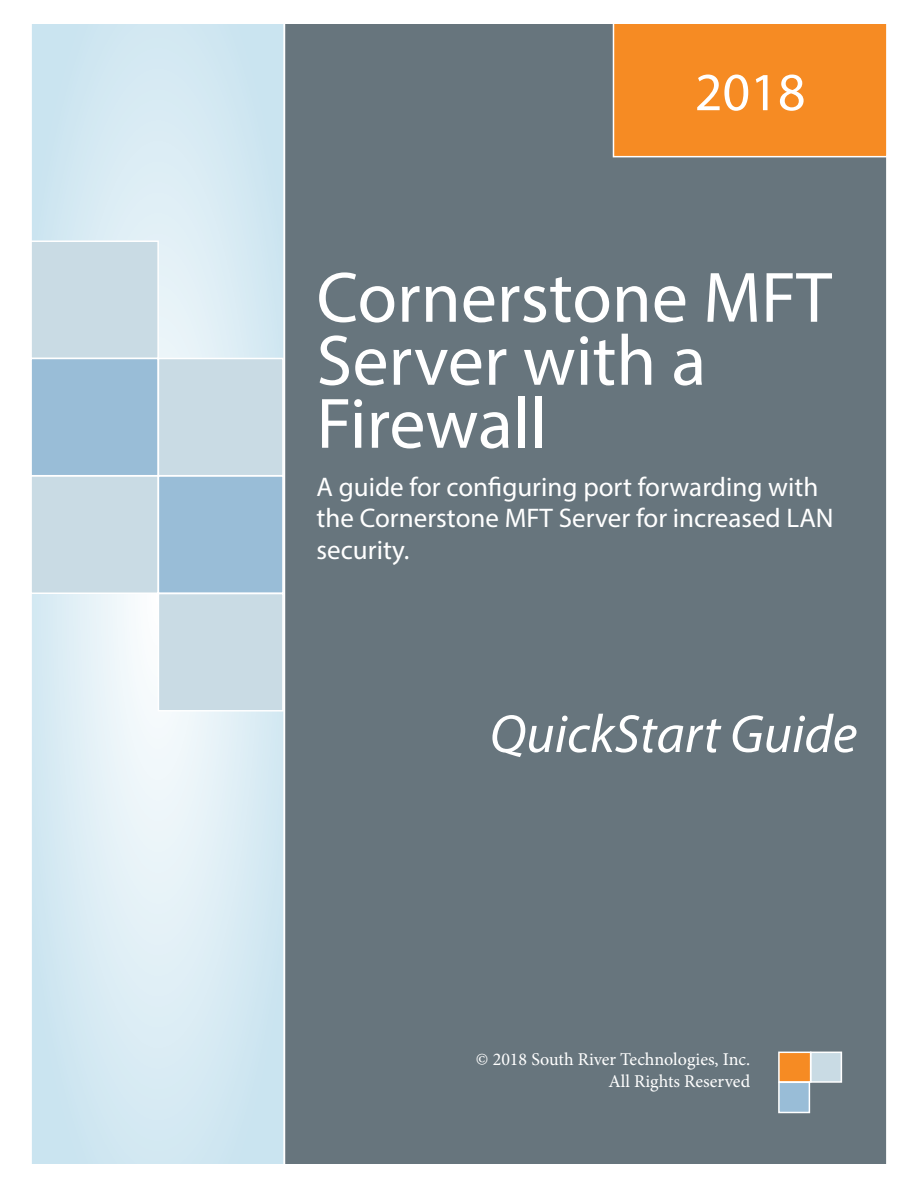
<style>
.page{position:relative;width:918px;height:1188px;background:#fff}
.page>*{position:absolute;margin:0;border:0;box-sizing:border-box;transform-origin:0 0}
.t1{font:72px/63px "Myriad Pro";color:#fff}
.t2{font:italic 54px "Myriad Pro";color:#fff}
.t3{font:54px "Myriad Pro";color:#fff}
.t4{font:27px/31.5px "Myriad Pro";color:#fff}
.t5{font:18px/21.6px "Minion Pro";color:#fff;text-align:right}
</style>
<div class="page">
<svg style="left:32px;top:24px;width:252px;height:1140px;background:#daebf4"></svg>
<div style="left:284px;top:22px;width:604px;height:1144px;background:#67757d;border:2px solid #fff"></div>
<div style="left:30px;top:240px;width:129px;height:119px;background:#c9dbe4;border:2px solid #fff"></div>
<div style="left:30px;top:358px;width:129px;height:118px;background:#99bdd7;border:2px solid #fff"></div>
<div style="left:158px;top:358px;width:126px;height:118px;background:#c9dbe4;border:2px solid #fff"></div>
<div style="left:30px;top:475px;width:129px;height:119px;background:#c9dbe4;border:2px solid #fff"></div>
<div style="left:158px;top:475px;width:126px;height:119px;background:#99bdd7;border:2px solid #fff"></div>
<div style="left:158px;top:593px;width:126px;height:119px;background:#c9dbe4;border:2px solid #fff"></div>
<div style="left:613px;top:23px;width:274px;height:134px;background:#f68b23"></div>
<div style="left:613px;top:22px;width:275px;height:135px;border:2px solid #fff"></div>
<div style="left:778px;top:1052px;width:33px;height:31px;background:#f68b23;border:2px solid #fff"></div>
<div style="left:810px;top:1052px;width:32px;height:31px;background:#c9dbe4;border:2px solid #fff"></div>
<div style="left:778px;top:1082px;width:32px;height:31px;background:#99bdd7;border:2px solid #fff"></div>
<h2 class="t3" style="left:695px;top:59px;width:112px">2018</h2>
<h1 class="t1" style="left:317px;top:265px;width:517px">Cornerstone MFT<br>Server with a<br>Firewall</h1>
<p class="t4" style="left:317px;top:470px;width:519px">A guide for configuring port forwarding with the Cornerstone MFT Server for increased LAN security.</p>
<h2 class="t2" style="left:490px;top:701px;width:369px">QuickStart Guide</h2>
<p class="t5" style="left:476px;top:1049px;width:276px">© 2018 South River Technologies, Inc.<br>All Rights Reserved</p>
</div>
